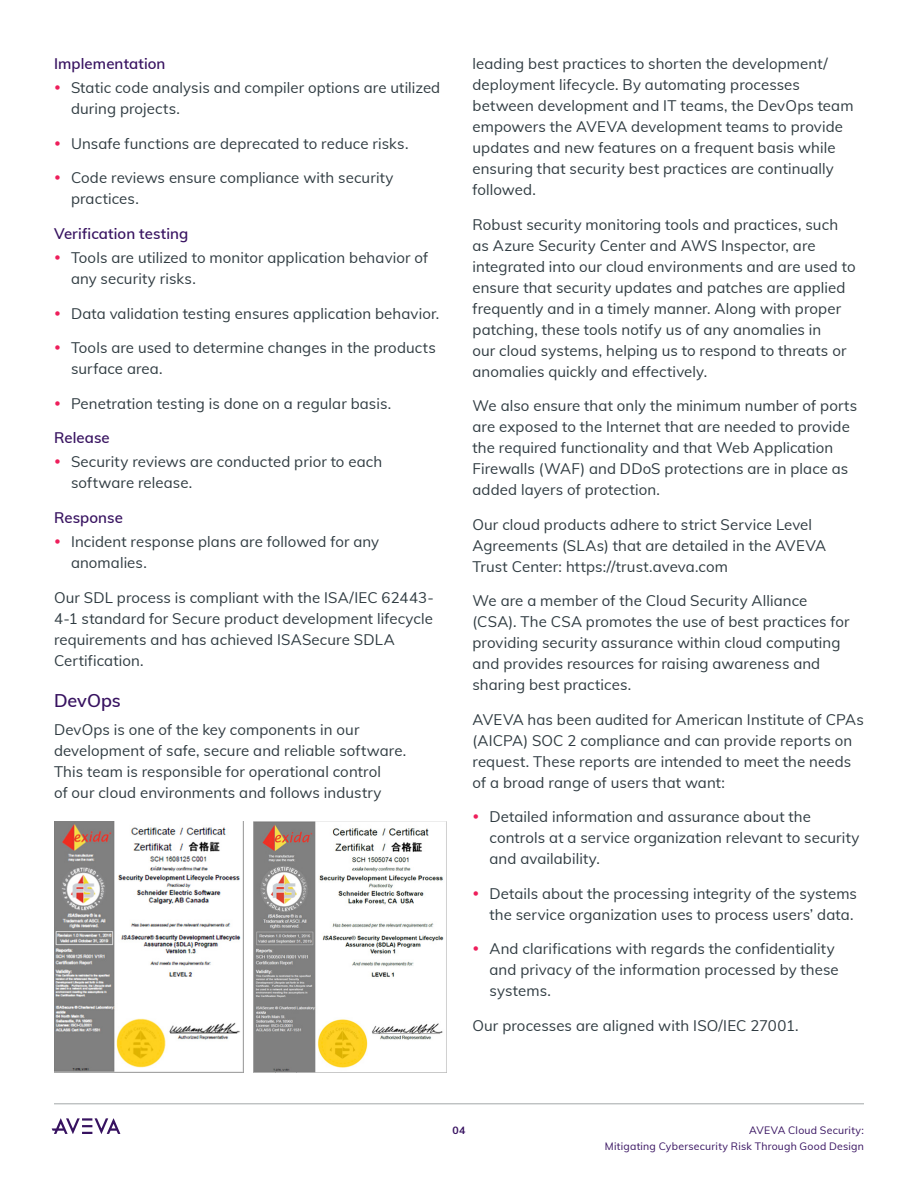
<style>
.page{position:relative;width:918px;height:1188px;background:#fff}
.page>*{position:absolute;margin:0;border:0;box-sizing:border-box;transform-origin:0 0}
.S1_Subheadlines{font:600 18px "Muli";color:#371260}
.Body_Copy{font:15px/21px "Muli";letter-spacing:.005em;color:#2f3b41}
.S3_Subheadlines_3{font:600 15px "Muli";letter-spacing:.005em;color:#371260}
.t1{font:10.5px/16.5px "Muli";letter-spacing:.02em;color:#371260;text-align:right}
.t2{font:700 10.5px "Muli";color:#371260}
</style>
<div class="page">
<hr style="left:54px;top:1104px;width:810px;height:1px;background:#a3a7a9">
<svg style="left:52px;top:1118px;width:68px;height:16px"></svg>
<img style="left:54px;top:822px;width:189px;height:251px">
<img style="left:253px;top:822px;width:194px;height:250px">
<p class="S3_Subheadlines_3" style="left:54px;top:53px;width:113px">Implementation</p>
<p class="Body_Copy" style="left:71px;top:77px;width:371px">Static code analysis and compiler options are utilized during projects.</p>
<p class="Body_Copy" style="left:71px;top:132px;width:339px">Unsafe functions are deprecated to reduce risks.</p>
<p class="Body_Copy" style="left:71px;top:167px;width:324px">Code reviews ensure compliance with security practices.</p>
<p class="S3_Subheadlines_3" style="left:54px;top:222px;width:136px">Verification testing</p>
<p class="Body_Copy" style="left:71px;top:246px;width:359px">Tools are utilized to monitor application behavior of any security risks.</p>
<p class="Body_Copy" style="left:71px;top:302px;width:370px">Data validation testing ensures application behavior.</p>
<p class="Body_Copy" style="left:71px;top:336px;width:366px">Tools are used to determine changes in the products surface area.</p>
<p class="Body_Copy" style="left:71px;top:392px;width:322px">Penetration testing is done on a regular basis.</p>
<p class="S3_Subheadlines_3" style="left:54px;top:427px;width:57px">Release</p>
<p class="Body_Copy" style="left:71px;top:451px;width:313px">Security reviews are conducted prior to each software release.</p>
<p class="S3_Subheadlines_3" style="left:54px;top:506px;width:70px">Response</p>
<p class="Body_Copy" style="left:71px;top:530px;width:310px">Incident response plans are followed for any anomalies.</p>
<p class="Body_Copy" style="left:54px;top:586px;width:381px">Our SDL process is compliant with the ISA/IEC 62443- 4-1 standard for Secure product development lifecycle requirements and has achieved ISASecure SDLA Certification.</p>
<p class="S1_Subheadlines" style="left:54px;top:687px;width:68px">DevOps</p>
<p class="Body_Copy" style="left:54px;top:718px;width:354px">DevOps is one of the key components in our development of safe, secure and reliable software.<br>This team is responsible for operational control<br>of our cloud environments and follows industry</p>
<p class="Body_Copy" style="left:472px;top:52px;width:383px">leading best practices to shorten the development/ deployment lifecycle. By automating processes between development and IT teams, the DevOps team empowers the AVEVA development teams to provide updates and new features on a frequent basis while ensuring that security best practices are continually followed.</p>
<p class="Body_Copy" style="left:472px;top:213px;width:385px">Robust security monitoring tools and practices, such as Azure Security Center and AWS Inspector, are integrated into our cloud environments and are used to ensure that security updates and patches are applied frequently and in a timely manner. Along with proper patching, these tools notify us of any anomalies in<br>our cloud systems, helping us to respond to threats or anomalies quickly and effectively.</p>
<p class="Body_Copy" style="left:472px;top:394px;width:386px">We also ensure that only the minimum number of ports are exposed to the Internet that are needed to provide the required functionality and that Web Application Firewalls (WAF) and DDoS protections are in place as added layers of protection.</p>
<p class="Body_Copy" style="left:472px;top:513px;width:355px">Our cloud products adhere to strict Service Level<br>Agreements (SLAs) that are detailed in the AVEVA<br>Trust Center: https://trust.aveva.com</p>
<p class="Body_Copy" style="left:472px;top:589px;width:379px">We are a member of the Cloud Security Alliance (CSA). The CSA promotes the use of best practices for providing security assurance within cloud computing and provides resources for raising awareness and sharing best practices.</p>
<p class="Body_Copy" style="left:472px;top:708px;width:393px">AVEVA has been audited for American Institute of CPAs (AICPA) SOC 2 compliance and can provide reports on request. These reports are intended to meet the needs of a broad range of users that want:</p>
<p class="Body_Copy" style="left:490px;top:805px;width:372px">Detailed information and assurance about the controls at a service organization relevant to security and availability.</p>
<p class="Body_Copy" style="left:490px;top:882px;width:369px">Details about the processing integrity of the systems the service organization uses to process users’ data.</p>
<p class="Body_Copy" style="left:490px;top:937px;width:351px">And clarifications with regards the confidentiality and privacy of the information processed by these systems.</p>
<p class="Body_Copy" style="left:472px;top:1014px;width:328px">Our processes are aligned with ISO/IEC 27001.</p>
<p class="t2" style="left:453px;top:1123px;width:14px">04</p>
<p class="t1" style="left:605px;top:1121px;width:261px">AVEVA Cloud Security:<br>Mitigating Cybersecurity Risk Through Good Design</p>
</div>
